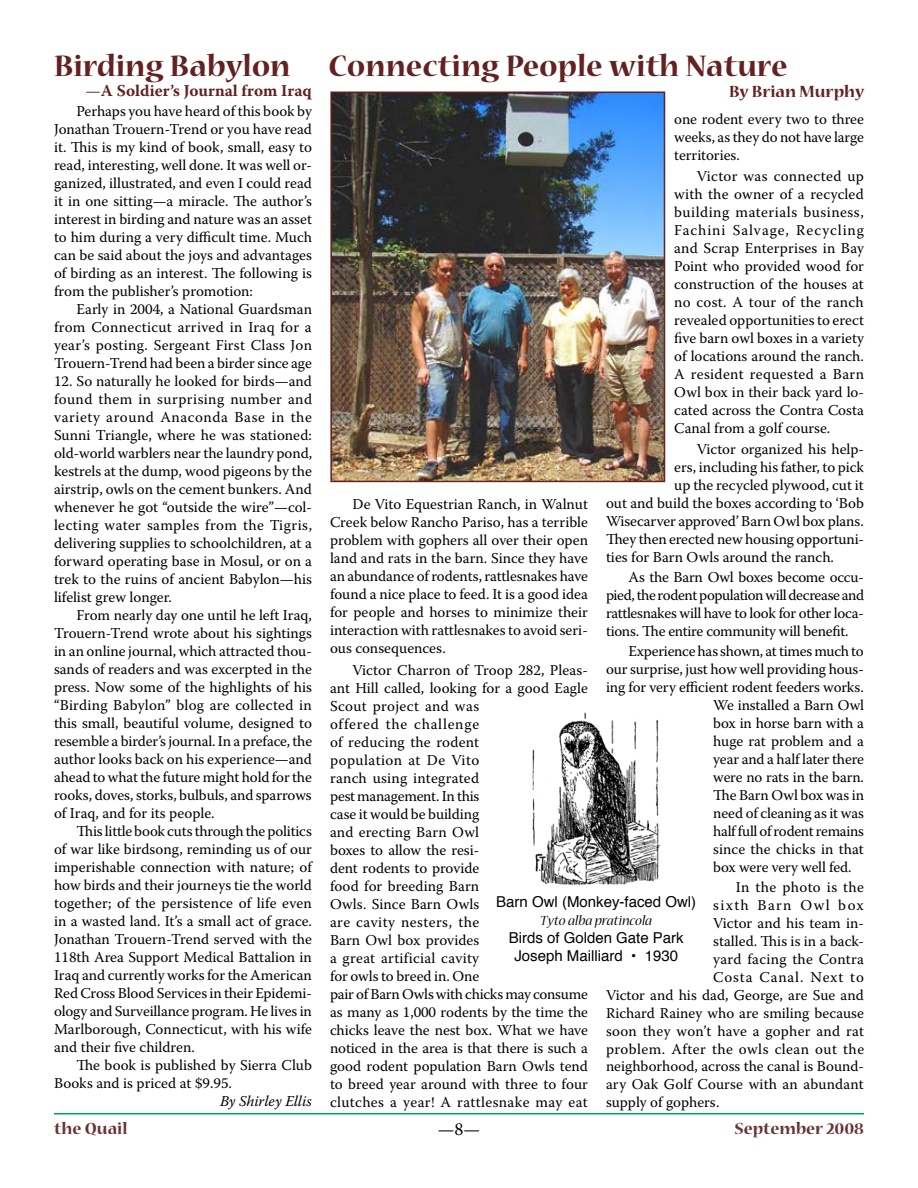
<style>
.page{position:relative;width:918px;height:1188px;background:#fff}
.page>*{position:absolute;margin:0;border:0;box-sizing:border-box;transform-origin:0 0}
.t1{font:700 33px "Nueva Std";color:#632121}
.t2{font:700 18px "Nueva Std";color:#633}
.t3{font:700 18px "Nueva Std";color:#632121}
.t4{font:18px "Warnock Pro";color:#000}
.t5{font:700 16.5px "Warnock Pro";color:#632121}
.t6{font:15px/18px "Warnock Pro";color:#000;text-align:justify}
.t7{font:15px/18px "Helvetica";color:#000;text-align:center}
.t8{font:15px "Warnock Pro";letter-spacing:-.02em;color:#000}
.t9{font:15px "Warnock Pro";letter-spacing:.02em;color:#000}
.t10{font:15px "Warnock Pro";letter-spacing:.03em;color:#000}
.t11{font:italic 15px "Nueva Std";color:#000}
.t12{font:15px "Warnock Pro";letter-spacing:.055em;color:#000}
.t13{font:15px "Warnock Pro";letter-spacing:.025em;color:#000}
.t14{font:15px "Warnock Pro";letter-spacing:.09em;color:#000}
.t15{font:italic 15px "Warnock Pro";letter-spacing:-.01em;color:#000}
.s1{font-weight:400}
</style>
<div class="page">
<hr style="left:54px;top:1113px;width:810px;height:1px;background:#00a650">
<img style="left:333px;top:95px;width:329px;height:384px">
<div style="left:330px;top:92px;width:335px;height:390px;border:2px solid #632121"></div>
<img style="left:532px;top:712px;width:129px;height:173px">
<h1 class="t1" style="left:54px;top:51px;width:238px">Birding Babylon</h1>
<p class="t5" style="left:86px;top:81px;width:228px"><span class="s1">—</span>A Soldier’s Journal from Iraq</p>
<p class="t6" style="left:54px;top:102px;width:260px;text-indent:22px">Perhaps you have heard of this book by Jonathan Trouern-Trend or you have read it. This is my kind of book, small, easy to read, interesting, well done. It was well or&shy;ganized, illustrated, and even I could read it in one sitting—a miracle. The author’s interest in birding and nature was an asset to him during a very difficult time. Much can be said about the joys and advantages of birding as an interest. The following is from the publisher’s promotion:</p>
<p class="t6" style="left:54px;top:300px;width:260px;text-indent:22px">Early in 2004, a National Guardsman from Connecticut arrived in Iraq for a year’s posting. Sergeant First Class Jon Trouern-Trend had been a birder since age</p>
<p class="t6" style="left:54px;top:372px;width:260px">12. So naturally he looked for birds—and found them in surprising number and variety around Anaconda Base in the Sunni Triangle, where he was stationed: old-world warblers near the laundry pond, kestrels at the dump, wood pigeons by the airstrip, owls on the cement bunkers. And whenever he got “outside the wire”—col&shy;lecting water samples from the Tigris, delivering supplies to schoolchildren, at a forward operating base in Mosul, or on a trek to the ruins of ancient Babylon—his lifelist grew longer.</p>
<p class="t6" style="left:54px;top:606px;width:260px;text-indent:22px">From nearly day one until he left Iraq, Trouern-Trend wrote about his sightings in an online journal, which attracted thou&shy;sands of readers and was excerpted in the press. Now some of the highlights of his “Birding Babylon” blog are collected in this small, beautiful volume, designed to resemble a birder’s journal. In a preface, the author looks back on his experience—and ahead to what the future might hold for the rooks, doves, storks, bulbuls, and sparrows of Iraq, and for its people.</p>
<p class="t6" style="left:54px;top:822px;width:260px;text-indent:22px">This little book cuts through the politics of war like birdsong, reminding us of our imperishable connection with nature; of how birds and their journeys tie the world together; of the persistence of life even in a wasted land. It’s a small act of grace.<br>Jonathan Trouern-Trend served with the 11 8th Area Support Medical Battalion in Iraq and currently works for the American Red Cross Blood Services in their Epidemi&shy;ology and Surveillance program. He lives in Marlborough, Connecticut, with his wife and their five children.</p>
<p class="t6" style="left:54px;top:1056px;width:259px;text-indent:22px">The book is published by Sierra Club<br>Books and is priced at $9.95.</p>
<p class="t15" style="left:220px;top:1092px;width:93px">By Shirley Ellis</p>
<h1 class="t1" style="left:328px;top:51px;width:461px">Connecting People with Nature</h1>
<p class="t3" style="left:729px;top:84px;width:137px">By Brian Murphy</p>
<p class="t6" style="left:674px;top:110px;width:191px">one rodent every two to three weeks, as they do not have large territories.</p>
<p class="t6" style="left:674px;top:167px;width:191px;text-indent:22px">Victor was connected up with the owner of a recycled building materials business, Fachini Salvage, Recycling and Scrap Enterprises in Bay Point who provided wood for construction of the houses at no cost. A tour of the ranch revealed opportunities to erect five barn owl boxes in a variety of locations around the ranch.<br>A resident requested a Barn Owl box in their back yard lo&shy;cated across the Contra Costa Canal from a golf course.</p>
<p class="t6" style="left:697px;top:440px;width:169px">Victor organized his help-</p>
<p class="t6" style="left:674px;top:458px;width:191px">ers, including his father, to pick</p>
<p class="t6" style="left:674px;top:476px;width:191px">up the recycled plywood, cut it</p>
<p class="t6" style="left:606px;top:494px;width:259px">out and build the boxes according to ‘Bob</p>
<p class="t6" style="left:606px;top:512px;width:259px">Wisecarver approved’ Barn Owl box plans.</p>
<p class="t6" style="left:606px;top:530px;width:260px">They then erected new housing opportuni-</p>
<p class="t6" style="left:606px;top:548px;width:230px">ties for Barn Owls around the ranch.</p>
<p class="t6" style="left:606px;top:568px;width:260px;text-indent:22px">As the Barn Owl boxes become occu&shy;pied, the rodent population will decrease and rattlesnakes will have to look for other loca&shy;tions. The entire community will benefit.</p>
<p class="t8" style="left:628px;top:642px;width:237px">Experience has shown, at times much to</p>
<p class="t6" style="left:606px;top:660px;width:260px">our surprise, just how well providing hous-</p>
<p class="t6" style="left:606px;top:678px;width:259px">ing for very efficient rodent feeders works.</p>
<p class="t6" style="left:713px;top:696px;width:152px">We installed a Barn Owl</p>
<p class="t6" style="left:713px;top:714px;width:152px">box in horse barn with a</p>
<p class="t6" style="left:713px;top:732px;width:152px">huge rat problem and a</p>
<p class="t6" style="left:713px;top:750px;width:152px">year and a half later there</p>
<p class="t6" style="left:713px;top:768px;width:152px">were no rats in the barn.</p>
<p class="t6" style="left:713px;top:786px;width:152px">The Barn Owl box was in</p>
<p class="t6" style="left:713px;top:804px;width:152px">need of cleaning as it was</p>
<p class="t8" style="left:713px;top:822px;width:152px">half full of rodent remains</p>
<p class="t6" style="left:713px;top:840px;width:152px">since the chicks in that</p>
<p class="t6" style="left:713px;top:858px;width:140px">box were very well fed.</p>
<p class="t13" style="left:736px;top:878px;width:130px">In the photo is the</p>
<p class="t14" style="left:713px;top:896px;width:152px">sixth Barn Owl box</p>
<p class="t6" style="left:713px;top:914px;width:152px">Victor and his team in-</p>
<p class="t6" style="left:713px;top:932px;width:152px">stalled. This is in a back-</p>
<p class="t9" style="left:713px;top:950px;width:152px">yard facing the Contra</p>
<p class="t12" style="left:713px;top:968px;width:152px">Costa Canal. Next to</p>
<p class="t6" style="left:606px;top:986px;width:259px">Victor and his dad, George, are Sue and</p>
<p class="t6" style="left:606px;top:1003px;width:259px">Richard Rainey who are smiling because</p>
<p class="t9" style="left:606px;top:1022px;width:259px">soon they won’t have a gopher and rat</p>
<p class="t10" style="left:606px;top:1040px;width:260px">problem. After the owls clean out the</p>
<p class="t6" style="left:606px;top:1057px;width:260px">neighborhood, across the canal is Bound-</p>
<p class="t6" style="left:606px;top:1075px;width:259px">ary Oak Golf Course with an abundant</p>
<p class="t6" style="left:606px;top:1093px;width:115px">supply of gophers.</p>
<p class="t6" style="left:330px;top:495px;width:260px;text-indent:22px">De Vito Equestrian Ranch, in Walnut Creek below Rancho Pariso, has a terrible problem with gophers all over their open land and rats in the barn. Since they have an abundance of rodents, rattlesnakes have found a nice place to feed. It is a good idea for people and horses to minimize their interaction with rattlesnakes to avoid seri&shy;ous consequences.</p>
<p class="t6" style="left:330px;top:661px;width:260px;text-align:left;text-indent:22px">Victor Charron of Troop 282, Pleas&shy;ant Hill called, looking for a good Eagle<br>Scout project and was<br>offered the challenge<br>of reducing the rodent<br>population at De Vito<br>ranch using integrated<br>pest management. In this<br>case it would be building<br>and erecting Barn Owl<br>boxes to allow the resi-<br>dent rodents to provide<br>food for breeding Barn<br>Owls. Since Barn Owls<br>are cavity nesters, the<br>Barn Owl box provides<br>a great artificial cavity<br>for owls to breed in. One<br>pair of Barn Owls with chicks may consume as many as 1,000 rodents by the time the chicks leave the nest box. What we have noticed in the area is that there is such a good rodent population Barn Owls tend to breed year around with three to four clutches a year! A rattlesnake may eat</p>
<p class="t7" style="left:496px;top:892px;width:202px">Barn Owl (Monkey-faced Owl)</p>
<p class="t11" style="left:540px;top:914px;width:114px">Tyto alba pratincola</p>
<p class="t7" style="left:509px;top:928px;width:177px">Birds of Golden Gate Park<br>Joseph Mailliard • 1930</p>
<p class="t2" style="left:54px;top:1120px;width:75px">the Quail</p>
<p class="t4" style="left:438px;top:1118px;width:44px">— —</p>
<p class="t2" style="left:734px;top:1120px;width:131px">September 2008</p>
</div>
